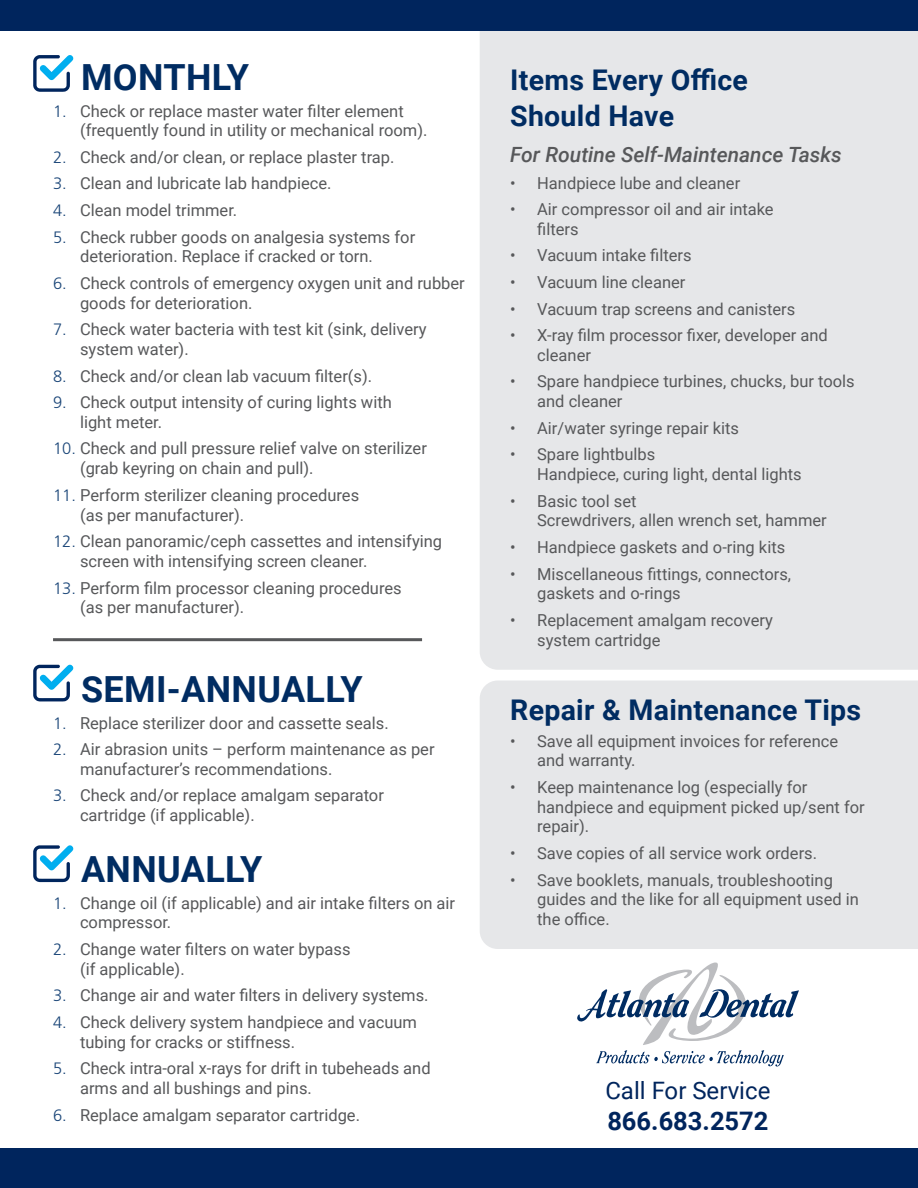
<style>
.page{position:relative;width:918px;height:1188px;background:#fff}
.page>*{position:absolute;margin:0;border:0;box-sizing:border-box;transform-origin:0 0}
.t1{font:700 36px "Roboto";letter-spacing:.01em;color:#002c62}
.t2{font:700 28.5px/36px "Roboto";letter-spacing:.01em;color:#002c62}
.t3{font:700 25.5px "Roboto";color:#00255d}
.t4{font:24px "Roboto";color:#00255d}
.t5{font:italic 500 21px "Roboto";color:#57585a}
.t6{font:16.5px/19.8px "Roboto";color:#57585a}
.s1{font-family:"Frutiger";font-weight:300;color:#1c4779}
</style>
<div class="page">
<div style="left:480px;top:31px;width:438px;height:639px;background:#e6e7e9"></div>
<div style="left:480px;top:681px;width:438px;height:268px;background:#e6e7e9"></div>
<div style="left:0;top:1148px;width:918px;height:40px;background:#00255d"></div>
<div style="left:0;top:0;width:918px;height:31px;background:#00255d"></div>
<hr style="left:53px;top:638px;width:369px;height:3px;background:#57585a">
<svg style="left:33px;top:55px;width:40px;height:37px"></svg>
<svg style="left:33px;top:665px;width:40px;height:37px"></svg>
<svg style="left:33px;top:845px;width:40px;height:37px"></svg>
<svg style="left:577px;top:962px;width:222px;height:104px"></svg>
<p class="t1" style="left:81px;top:52px;width:170px">MONTHLY</p>
<p class="t6" style="left:80px;top:100px;width:349px;text-indent:-27px"><span class="s1">1.</span> Check or replace master water filter element (frequently found in utility or mechanical room).</p>
<p class="t6" style="left:53px;top:147px;width:343px"><span class="s1">2.</span> Check and/or clean, or replace plaster trap.</p>
<p class="t6" style="left:53px;top:173px;width:280px"><span class="s1">3.</span> Clean and lubricate lab handpiece.</p>
<p class="t6" style="left:53px;top:200px;width:186px"><span class="s1">4.</span> Clean model trimmer.</p>
<p class="t6" style="left:80px;top:226px;width:337px;text-indent:-27px"><span class="s1">5.</span> Check rubber goods on analgesia systems for deterioration. Replace if cracked or torn.</p>
<p class="t6" style="left:80px;top:273px;width:386px;text-indent:-27px"><span class="s1">6.</span> Check controls of emergency oxygen unit and rubber goods for deterioration.</p>
<p class="t6" style="left:80px;top:319px;width:348px;text-indent:-27px"><span class="s1">7.</span> Check water bacteria with test kit (sink, delivery system water).</p>
<p class="t6" style="left:53px;top:365px;width:321px"><span class="s1">8.</span> Check and/or clean lab vacuum filter(s).</p>
<p class="t6" style="left:80px;top:392px;width:313px;text-indent:-27px"><span class="s1">9.</span> Check output intensity of curing lights with light meter.</p>
<p class="t6" style="left:80px;top:438px;width:348px;text-indent:-27px"><span class="s1">10.</span> Check and pull pressure relief valve on sterilizer (grab keyring on chain and pull).</p>
<p class="t6" style="left:80px;top:484px;width:281px;text-indent:-27px"><span class="s1">11.</span> Perform sterilizer cleaning procedures (as per manufacturer).</p>
<p class="t6" style="left:80px;top:531px;width:364px;text-indent:-27px"><span class="s1">12.</span> Clean panoramic/ceph cassettes and intensifying screen with intensifying screen cleaner.</p>
<p class="t6" style="left:80px;top:577px;width:323px;text-indent:-27px"><span class="s1">13.</span> Perform film processor cleaning procedures (as per manufacturer).</p>
<p class="t1" style="left:81px;top:664px;width:283px">SEMI-ANNUALLY</p>
<p class="t6" style="left:53px;top:712px;width:337px"><span class="s1">1.</span> Replace sterilizer door and cassette seals.</p>
<p class="t6" style="left:80px;top:739px;width:356px;text-indent:-27px"><span class="s1">2.</span> Air abrasion units – perform maintenance as per manufacturer’s recommendations.</p>
<p class="t6" style="left:80px;top:785px;width:305px;text-indent:-27px"><span class="s1">3.</span> Check and/or replace amalgam separator cartridge (if applicable).</p>
<p class="t1" style="left:81px;top:844px;width:183px">ANNUALLY</p>
<p class="t6" style="left:80px;top:892px;width:377px;text-indent:-27px"><span class="s1">1.</span> Change oil (if applicable) and air intake filters on air compressor.</p>
<p class="t6" style="left:80px;top:939px;width:272px;text-indent:-27px"><span class="s1">2.</span> Change water filters on water bypass (if applicable).</p>
<p class="t6" style="left:53px;top:985px;width:377px"><span class="s1">3.</span> Change air and water filters in delivery systems.</p>
<p class="t6" style="left:80px;top:1011px;width:338px;text-indent:-27px"><span class="s1">4.</span> Check delivery system handpiece and vacuum tubing for cracks or stiffness.</p>
<p class="t6" style="left:80px;top:1058px;width:352px;text-indent:-27px"><span class="s1">5.</span> Check intra-oral x-rays for drift in tubeheads and arms and all bushings and pins.</p>
<p class="t6" style="left:53px;top:1104px;width:309px"><span class="s1">6.</span> Replace amalgam separator cartridge.</p>
<p class="t2" style="left:510px;top:61px;width:239px">Items Every Office<br>Should Have</p>
<p class="t5" style="left:510px;top:140px;width:333px">For Routine Self-Maintenance Tasks</p>
<p class="t6" style="left:510px;top:172px;width:232px">• Handpiece lube and cleaner</p>
<p class="t6" style="left:537px;top:199px;width:238px;text-indent:-27px">• Air compressor oil and air intake filters</p>
<p class="t6" style="left:510px;top:245px;width:183px">• Vacuum intake filters</p>
<p class="t6" style="left:510px;top:272px;width:177px">• Vacuum line cleaner</p>
<p class="t6" style="left:510px;top:298px;width:287px">• Vacuum trap screens and canisters</p>
<p class="t6" style="left:537px;top:325px;width:292px;text-indent:-27px">• X-ray film processor fixer, developer and cleaner</p>
<p class="t6" style="left:537px;top:371px;width:319px;text-indent:-27px">• Spare handpiece turbines, chucks, bur tools and cleaner</p>
<p class="t6" style="left:510px;top:417px;width:230px">• Air/water syringe repair kits</p>
<p class="t6" style="left:537px;top:444px;width:266px;text-indent:-27px">• Spare lightbulbs<br>Handpiece, curing light, dental lights</p>
<p class="t6" style="left:537px;top:490px;width:291px;text-indent:-27px">• Basic tool set<br>Screwdrivers, allen wrench set, hammer</p>
<p class="t6" style="left:510px;top:537px;width:277px">• Handpiece gaskets and o-ring kits</p>
<p class="t6" style="left:537px;top:563px;width:255px;text-indent:-27px">• Miscellaneous fittings, connectors, gaskets and o-rings</p>
<p class="t6" style="left:537px;top:610px;width:237px;text-indent:-27px">• Replacement amalgam recovery system cartridge</p>
<p class="t2" style="left:510px;top:691px;width:352px">Repair &amp; Maintenance Tips</p>
<p class="t6" style="left:537px;top:730px;width:302px;text-indent:-27px">• Save all equipment invoices for reference and warranty.</p>
<p class="t6" style="left:537px;top:777px;width:329px;text-indent:-27px">• Keep maintenance log (especially for handpiece and equipment picked up/sent for repair).</p>
<p class="t6" style="left:510px;top:843px;width:308px">• Save copies of all service work orders.</p>
<p class="t6" style="left:537px;top:869px;width:323px;text-indent:-27px">• Save booklets, manuals, troubleshooting guides and the like for all equipment used in the office.</p>
<p class="t4" style="left:605px;top:1074px;width:167px">Call For Service</p>
<p class="t3" style="left:607px;top:1103px;width:163px">866.683.2572</p>
</div>
